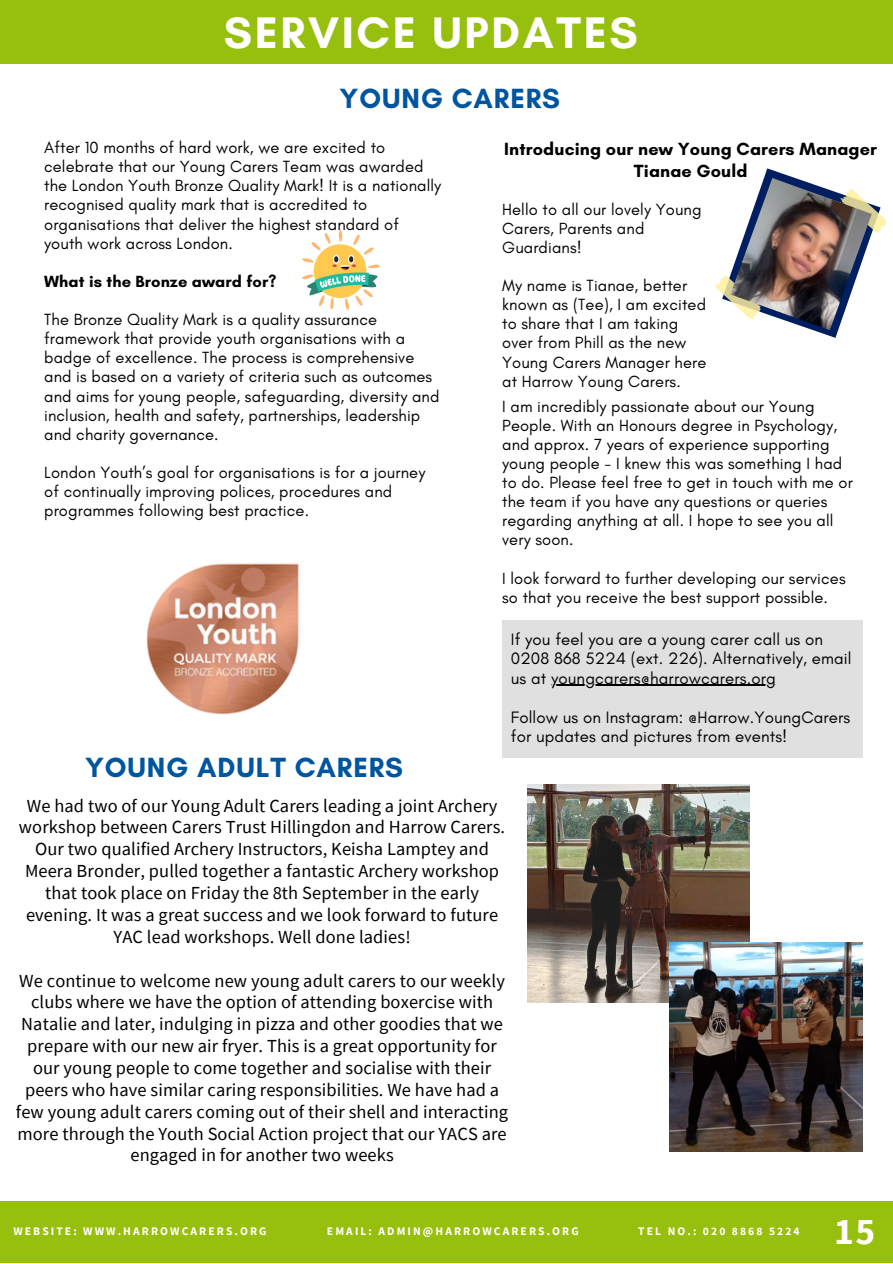
<style>
.page{position:relative;width:893px;height:1264px;background:#fff}
.page>*{position:absolute;margin:0;border:0;box-sizing:border-box;transform-origin:0 0}
.t1{font:700 45px "Glacial Indifference";letter-spacing:.06em;color:#fff}
.t2{font:700 37.5px "Source Sans Pro";color:#fff}
.t3{font:700 28.35px "Glacial Indifference";letter-spacing:.03em;color:#00559f}
.t4{font:18.45px/21.9px "Source Sans Pro";letter-spacing:.005em;color:#000;text-align:center}
.t5{font:700 18px/21.3px "Glacial Indifference";letter-spacing:.01em;color:#000;text-align:center}
.t6{font:16.8px/19.5px "Glacial Indifference";letter-spacing:.01em;color:#000}
.t7{font:16.5px/19px "Glacial Indifference";letter-spacing:.01em;color:#000}
.t8{font:700 16.5px "Glacial Indifference";letter-spacing:.01em;color:#000}
.t9{font:700 11.55px "Source Sans Pro";letter-spacing:.18em;color:#fff}
</style>
<div class="page">
<div style="left:0;top:0;width:892px;height:64px;background:#97bf0d"></div>
<div style="left:0;top:1201px;width:892px;height:61px;background:#97bf0d"></div>
<img style="left:527px;top:784px;width:222px;height:218px">
<img style="left:669px;top:942px;width:193px;height:209px">
<img style="left:146px;top:563px;width:153px;height:152px">
<img style="left:302px;top:231px;width:77px;height:78px">
<svg style="left:714px;top:168px;width:173px;height:170px"></svg>
<img style="left:730px;top:178px;width:141px;height:152px">
<div style="left:502px;top:620px;width:360px;height:138px;background:#e0e0e0"></div>
<hr style="left:551px;top:684px;width:224px;height:2px;background:#000">
<p class="t1" style="left:224px;top:5px;width:415px">SERVICE UPDATES</p>
<p class="t3" style="left:339px;top:81px;width:222px">YOUNG CARERS</p>
<p class="t7" style="left:44px;top:138px;width:398px">After 10 months of hard work, we are excited to celebrate that our Young Carers Team was awarded the London Youth Bronze Quality Mark! It is a nationally recognised quality mark that is accredited to organisations that deliver the highest standard of youth work across London.</p>
<p class="t8" style="left:44px;top:271px;width:234px">What is the Bronze award for?</p>
<p class="t7" style="left:44px;top:310px;width:397px">The Bronze Quality Mark is a quality assurance framework that provide youth organisations with a badge of excellence. The process is comprehensive and is based on a variety of criteria such as outcomes and aims for young people, safeguarding, diversity and inclusion, health and safety, partnerships, leadership and charity governance.</p>
<p class="t7" style="left:44px;top:463px;width:383px">London Youth’s goal for organisations is for a journey of continually improving polices, procedures and programmes following best practice.</p>
<p class="t3" style="left:85px;top:749px;width:319px">YOUNG ADULT CARERS</p>
<p class="t5" style="left:504px;top:138px;width:374px">Introducing our new Young Carers Manager<br>Tianae Gould</p>
<p class="t7" style="left:502px;top:199px;width:201px">Hello to all our lovely Young<br>Carers, Parents and<br>Guardians!</p>
<p class="t7" style="left:502px;top:276px;width:206px">My name is Tianae, better known as (Tee), I am excited to share that I am taking over from Phill as the new<br>Young Carers Manager here at Harrow Young Carers.</p>
<p class="t7" style="left:502px;top:396px;width:352px">I am incredibly passionate about our Young People. With an Honours degree in Psychology, and approx. 7 years of experience supporting young people - I knew this was something I had to do. Please feel free to get in touch with me or the team if you have any questions or queries regarding anything at all. I hope to see you all very soon.</p>
<p class="t7" style="left:502px;top:568px;width:345px">I look forward to further developing our services so that you receive the best support possible.</p>
<p class="t6" style="left:511px;top:629px;width:342px">If you feel you are a young carer call us on<br>0208 868 5224 (ext. 226). Alternatively, email us at youngcarers@harrowcarers.org</p>
<p class="t6" style="left:511px;top:707px;width:341px">Follow us on Instagram: @Harrow.YoungCarers for updates and pictures from events!</p>
<p class="t4" style="left:19px;top:794px;width:487px">We had two of our Young Adult Carers leading a joint Archery workshop between Carers Trust Hillingdon and Harrow Carers.<br>Our two qualified Archery Instructors, Keisha Lamptey and Meera Bronder, pulled together a fantastic Archery workshop that took place on Friday the 8th September in the early evening. It was a great success and we look forward to future YAC lead workshops. Well done ladies!</p>
<p class="t4" style="left:16px;top:969px;width:494px">We continue to welcome new young adult carers to our weekly clubs where we have the option of attending boxercise with Natalie and later, indulging in pizza and other goodies that we prepare with our new air fryer. This is a great opportunity for our young people to come together and socialise with their peers who have similar caring responsibilities. We have had a few young adult carers coming out of their shell and interacting more through the Youth Social Action project that our YACS are engaged in for another two weeks</p>
<p class="t9" style="left:13px;top:1223px;width:255px">WEBSITE: WWW.HARROWCARERS.ORG</p>
<p class="t9" style="left:327px;top:1223px;width:253px">EMAIL: ADMIN@HARROWCARERS.ORG</p>
<p class="t9" style="left:638px;top:1223px;width:163px">TEL NO.: 020 8868 5224</p>
<p class="t2" style="left:834px;top:1206px;width:43px">15</p>
</div>
